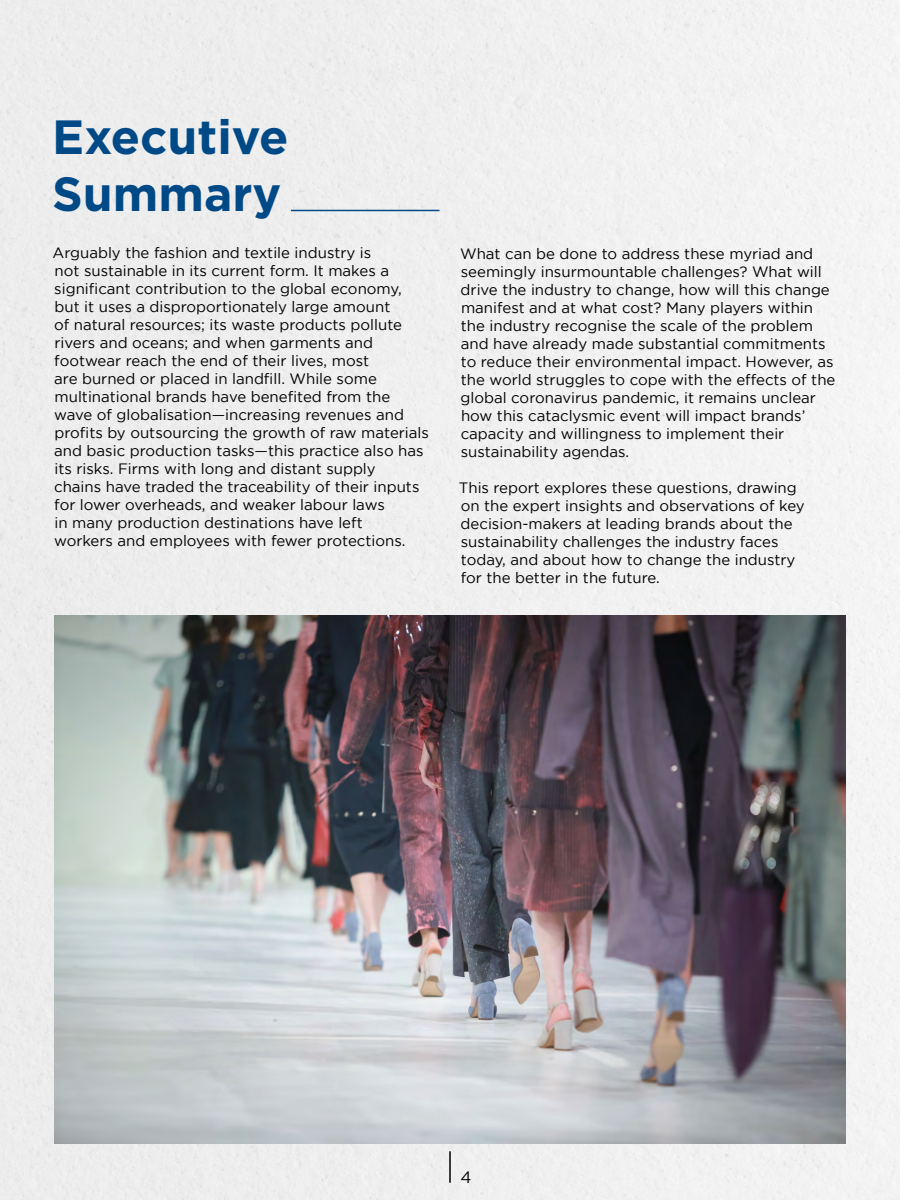
<style>
.page{position:relative;width:900px;height:1200px;background:#efefef}
.page>*{position:absolute;margin:0;border:0;box-sizing:border-box;transform-origin:0 0}
.t1{font:700 48px/57.6px "Gotham";color:#004987}
.t2{font:16.5px "Gotham";color:#000}
.t3{font:15px/18px "Gotham";color:#000}
</style>
<div class="page">
<hr style="left:449px;top:1151px;width:2px;height:32px;background:#000">
<hr style="left:291px;top:210px;width:149px;height:1px;background:#004987">
<img style="left:54px;top:616px;width:792px;height:528px">
<h1 class="t1" style="left:52px;top:108px;width:238px">Executive<br>Summary</h1>
<p class="t3" style="left:53px;top:244px;width:378px">Arguably the fashion and textile industry is<br>not sustainable in its current form. It makes a significant contribution to the global economy, but it uses a disproportionately large amount<br>of natural resources; its waste products pollute rivers and oceans; and when garments and footwear reach the end of their lives, most<br>are burned or placed in landfill. While some multinational brands have benefited from the wave of globalisation—increasing revenues and profits by outsourcing the growth of raw materials and basic production tasks—this practice also has its risks. Firms with long and distant supply<br>chains have traded the traceability of their inputs for lower overheads, and weaker labour laws<br>in many production destinations have left<br>workers and employees with fewer protections.</p>
<p class="t3" style="left:460px;top:244px;width:377px">What can be done to address these myriad and seemingly insurmountable challenges? What will drive the industry to change, how will this change manifest and at what cost? Many players within the industry recognise the scale of the problem and have already made substantial commitments to reduce their environmental impact. However, as the world struggles to cope with the effects of the global coronavirus pandemic, it remains unclear how this cataclysmic event will impact brands’ capacity and willingness to implement their sustainability agendas.</p>
<p class="t3" style="left:459px;top:478px;width:347px">This report explores these questions, drawing on the expert insights and observations of key decision-makers at leading brands about the sustainability challenges the industry faces today, and about how to change the industry for the better in the future.</p>
<p class="t2" style="left:460px;top:1168px;width:13px">4</p>
</div>
